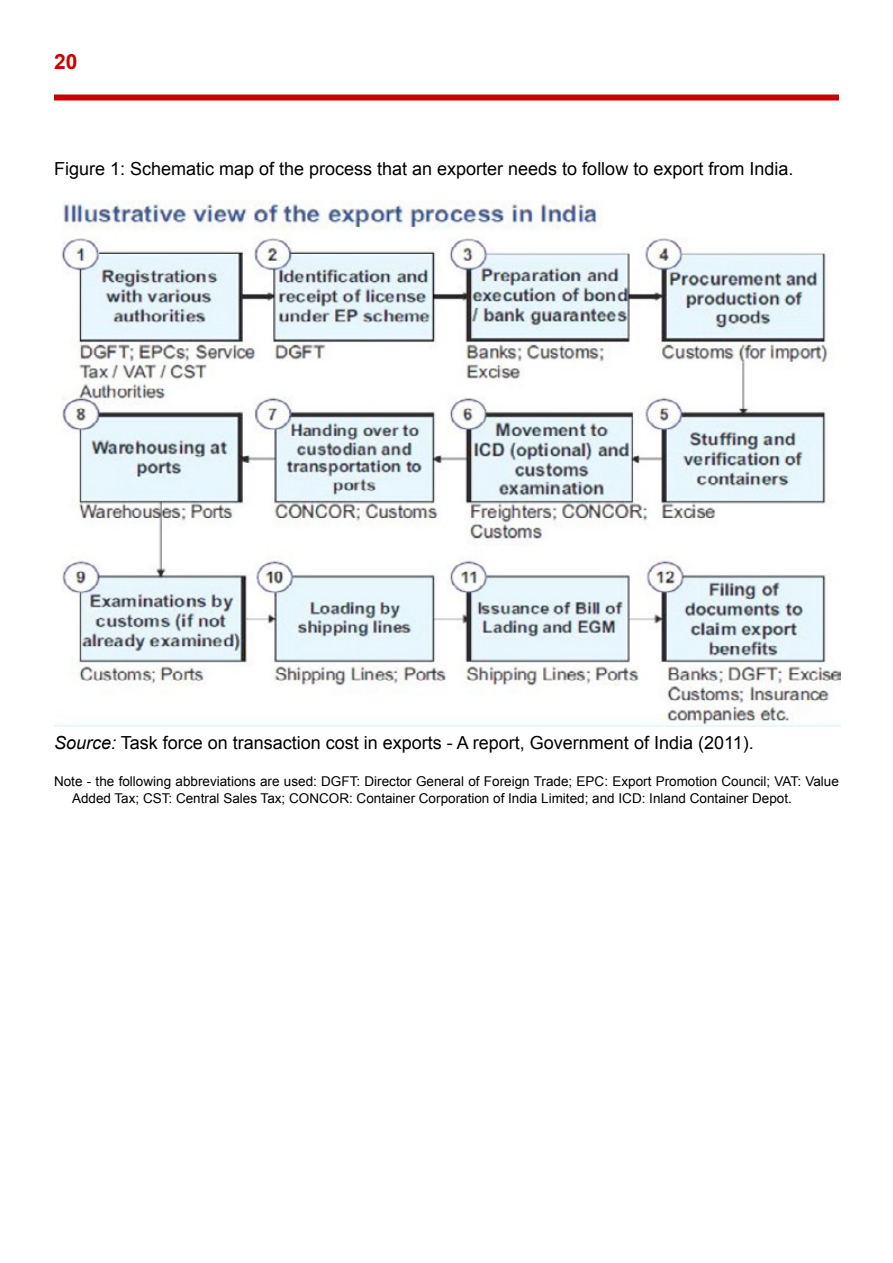
<style>
.page{position:relative;width:893px;height:1263px;background:#fff}
.page>*{position:absolute;margin:0;border:0;box-sizing:border-box;transform-origin:0 0}
.t1{font:700 21px "Arial";color:#c00}
.t2{font:18px "Arial";color:#000}
.t3{font:13.5px/16.2px "Arial";color:#000}
.s1{font-style:italic}
</style>
<div class="page">
<img style="left:54px;top:200px;width:786px;height:527px">
<div style="left:54px;top:95px;width:785px;height:6px;background:#c00"></div>
<h1 class="t1" style="left:54px;top:48px;width:25px">20</h1>
<h2 class="t2" style="left:54px;top:157px;width:741px">Figure 1: Schematic map of the process that an exporter needs to follow to export from India.</h2>
<h2 class="t2" style="left:54px;top:730px;width:701px"><span class="s1">Source:</span> Task force on transaction cost in exports - A report, Government of India (2011).</h2>
<p class="t3" style="left:72px;top:774px;width:768px;text-indent:-18px">Note - the following abbreviations are used: DGFT: Director General of Foreign Trade; EPC: Export Promotion Council; VAT: Value<br>Added Tax; CST: Central Sales Tax; CONCOR: Container Corporation of India Limited; and ICD: Inland Container Depot.</p>
</div>
